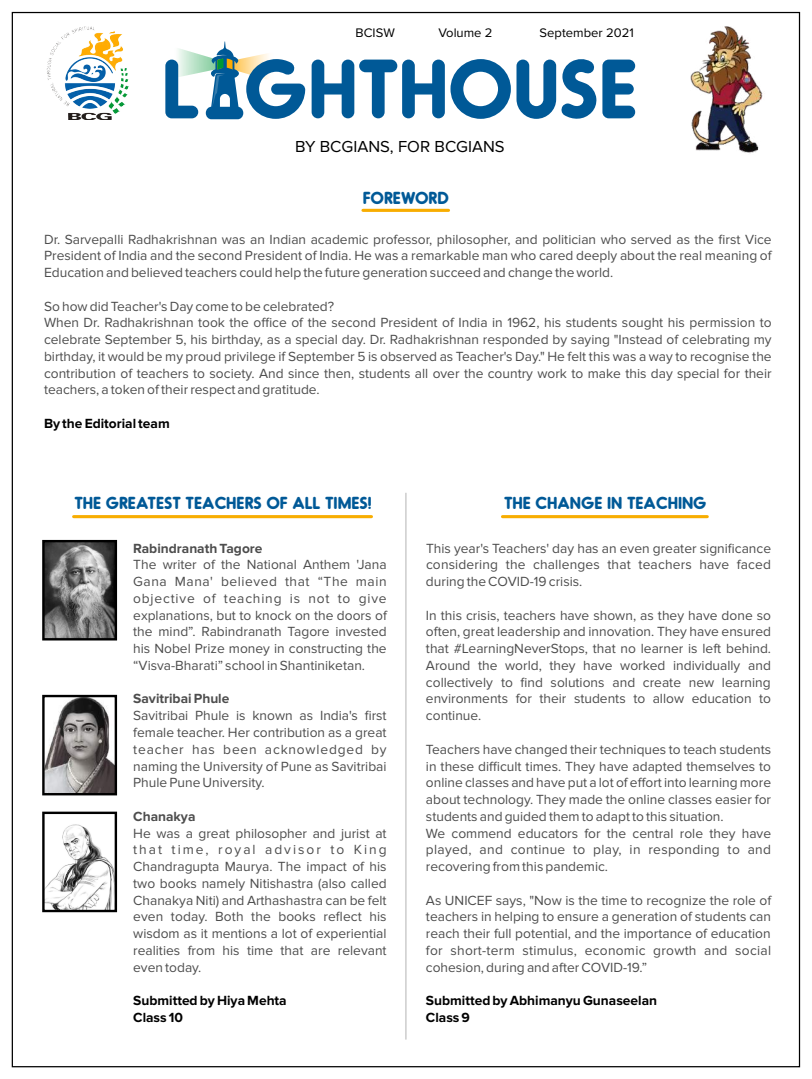
<style>
.page{position:relative;width:812px;height:1079px;background:#fff}
.page>*{position:absolute;margin:0;border:0;box-sizing:border-box;transform-origin:0 0}
.t1{font:700 79.38px "Oduda";color:#005997}
.t2{font:700 16.5px "Oduda";color:#005997}
.t3{font:16.5px "Proxima Nova";color:#000}
.t4{font:13.75px/16.8px "Proxima Nova";color:#4d4d4d;text-align:justify}
.t5{font:700 13.75px/16.8px "Proxima Nova";color:#000}
.t6{font:700 13.75px "Proxima Nova";color:#4d4d4d}
.t7{font:12.88px "Proxima Nova";color:#000}
</style>
<div class="page">
<hr style="left:363px;top:209px;width:85px;height:3px;background:#f8ad00">
<img style="left:46px;top:26px;width:83px;height:93px">
<div style="left:206px;top:107px;width:37px;height:12px;background:#005997;border-radius:6px"></div>
<svg style="left:178px;top:41px;width:90px;height:69px"></svg>
<hr style="left:74px;top:515px;width:297px;height:3px;background:#f8ad00">
<img style="left:45px;top:543px;width:69px;height:94px">
<div style="left:42px;top:540px;width:75px;height:100px;border:2px solid #000"></div>
<img style="left:45px;top:698px;width:69px;height:94px">
<div style="left:42px;top:695px;width:75px;height:100px;border:2px solid #000"></div>
<img style="left:45px;top:814px;width:69px;height:95px">
<div style="left:42px;top:811px;width:75px;height:101px;border:2px solid #000"></div>
<hr style="left:405px;top:493px;width:1px;height:546px;background:#b3b3b3">
<hr style="left:502px;top:515px;width:204px;height:3px;background:#f8ad00">
<img style="left:690px;top:26px;width:73px;height:128px">
<p class="t7" style="left:355px;top:27px;width:41px">BCISW</p>
<p class="t7" style="left:438px;top:27px;width:56px">Volume 2</p>
<p class="t7" style="left:539px;top:27px;width:96px">September 2021</p>
<h1 class="t1" style="left:162px;top:55px;width:477px">L GHTHOUSE</h1>
<p class="t3" style="left:295px;top:139px;width:211px">BY BCGIANS, FOR BCGIANS</p>
<p class="t2" style="left:362px;top:190px;width:87px">FOREWORD</p>
<p class="t4" style="left:44px;top:231px;width:728px">Dr. Sarvepalli Radhakrishnan was an Indian academic professor, philosopher, and politician who served as the first Vice President of India and the second President of India. He was a remarkable man who cared deeply about the real meaning of Education and believed teachers could help the future generation succeed and change the world.</p>
<p class="t4" style="left:44px;top:298px;width:728px;text-align:left">So how did Teacher's Day come to be celebrated?<br>When Dr. Radhakrishnan took the office of the second President of India in 1962, his students sought his permission to celebrate September 5, his birthday, as a special day. Dr. Radhakrishnan responded by saying "Instead of celebrating my birthday, it would be my proud privilege if September 5 is observed as Teacher's Day." He felt this was a way to recognise the contribution of teachers to society. And since then, students all over the country work to make this day special for their teachers, a token of their respect and gratitude.</p>
<p class="t5" style="left:44px;top:415px;width:127px">By the Editorial team</p>
<p class="t2" style="left:74px;top:496px;width:298px">THE GREATEST TEACHERS OF ALL TIMES!</p>
<p class="t6" style="left:133px;top:542px;width:131px">Rabindranath Tagore</p>
<p class="t4" style="left:133px;top:557px;width:255px">The writer of the National Anthem 'Jana Gana Mana' believed that “The main objective of teaching is not to give explanations, but to knock on the doors of the mind”. Rabindranath Tagore invested his Nobel Prize money in constructing the “Visva-Bharati” school in Shantiniketan.</p>
<p class="t6" style="left:133px;top:692px;width:98px">Savitribai Phule</p>
<p class="t4" style="left:133px;top:708px;width:255px">Savitribai Phule is known as India's first female teacher. Her contribution as a great teacher has been acknowledged by naming the University of Pune as Savitribai Phule Pune University.</p>
<p class="t6" style="left:133px;top:810px;width:64px">Chanakya</p>
<p class="t4" style="left:133px;top:825px;width:255px">He was a great philosopher and jurist at that time, royal advisor to King Chandragupta Maurya. The impact of his two books namely Nitishastra (also called Chanakya Niti) and Arthashastra can be felt even today. Both the books reflect his wisdom as it mentions a lot of experiential realities from his time that are relevant even today.</p>
<p class="t5" style="left:133px;top:992px;width:155px">Submitted by Hiya Mehta<br>Class 10</p>
<p class="t2" style="left:503px;top:496px;width:204px">THE CHANGE IN TEACHING</p>
<p class="t4" style="left:425px;top:540px;width:346px">This year's Teachers' day has an even greater significance considering the challenges that teachers have faced during the COVID-19 crisis.</p>
<p class="t4" style="left:425px;top:607px;width:346px">In this crisis, teachers have shown, as they have done so often, great leadership and innovation. They have ensured that #LearningNeverStops, that no learner is left behind.<br>Around the world, they have worked individually and collectively to find solutions and create new learning environments for their students to allow education to continue.</p>
<p class="t4" style="left:425px;top:741px;width:346px;text-align:left">Teachers have changed their techniques to teach students in these difficult times. They have adapted themselves to online classes and have put a lot of effort into learning more about technology. They made the online classes easier for students and guided them to adapt to this situation.<br>We commend educators for the central role they have played, and continue to play, in responding to and recovering from this pandemic.</p>
<p class="t4" style="left:425px;top:892px;width:347px">As UNICEF says, "Now is the time to recognize the role of teachers in helping to ensure a generation of students can reach their full potential, and the importance of education for short-term stimulus, economic growth and social cohesion, during and after COVID-19.”</p>
<p class="t5" style="left:425px;top:992px;width:232px">Submitted by Abhimanyu Gunaseelan<br>Class 9</p>
</div>
